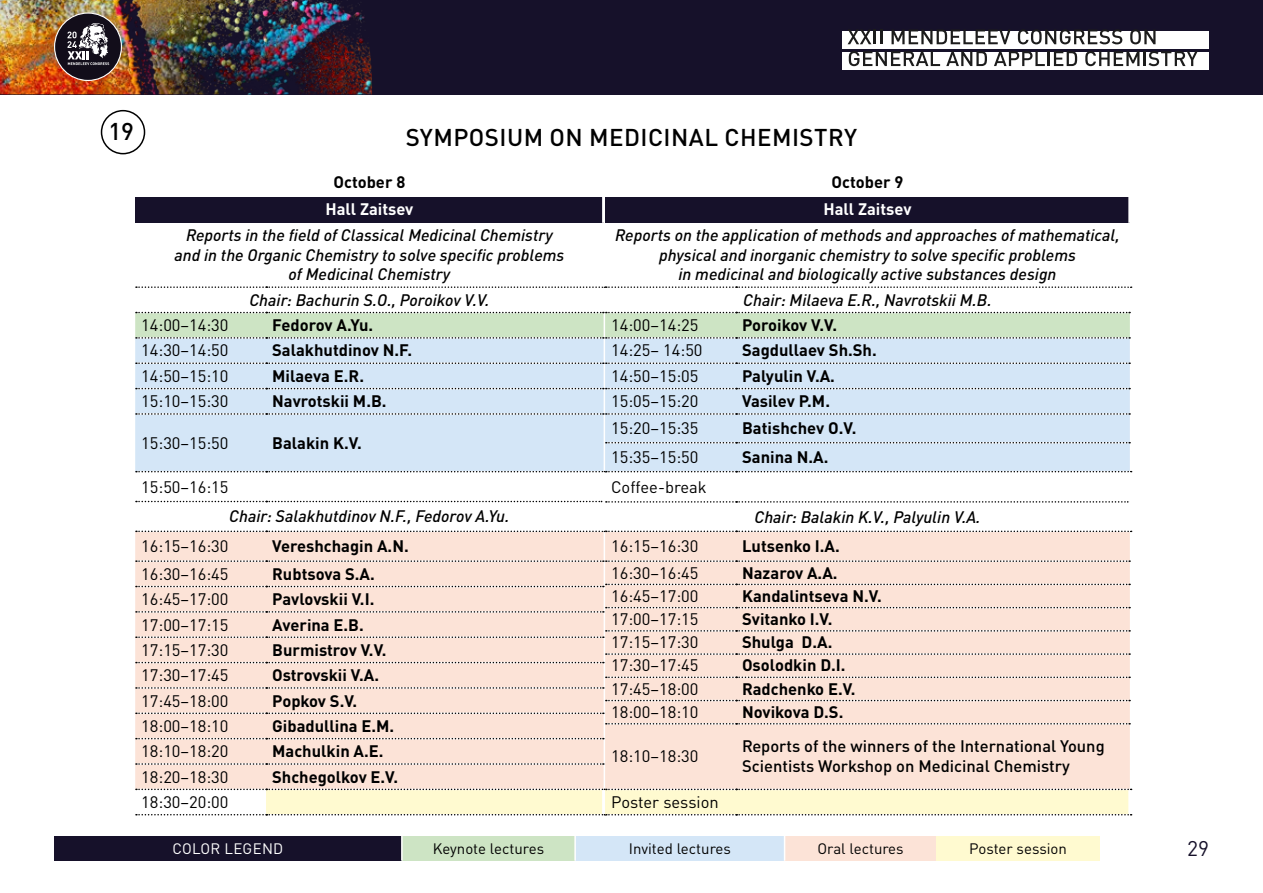
<style>
.page{position:relative;width:1263px;height:893px;background:#fff}
.page>*{position:absolute;margin:0;border:0;box-sizing:border-box;transform-origin:0 0}
.t1{font:500 24px "DIN Pro";letter-spacing:.02em;color:#000}
.t2{font:21px "DIN Pro";color:#16112a}
.t3{font:italic 500 16.5px/19.8px "DIN Pro";color:#000;text-align:center}
.t4{font:700 16.5px "DIN Pro";color:#000}
.t5{font:16.5px "DIN Pro";color:#000}
.t6{font:500 16.5px/19.8px "DIN Pro";color:#000}
.t7{font:700 16.5px "DIN Pro";color:#fff}
.t8{font:15px "DIN Pro";color:#000}
.t9{font:15px "DIN Pro";letter-spacing:.02em;color:#fff}
</style>
<div class="page">
<div style="left:0;top:0;width:1263px;height:94px;background:#16112a"></div>
<img style="left:0;top:0;width:372px;height:94px">
<div style="left:54px;top:836px;width:348px;height:25px;background:#16112a"></div>
<div style="left:402px;top:836px;width:173px;height:25px;background:#cde4c4"></div>
<div style="left:575px;top:836px;width:209px;height:25px;background:#d4e6f7"></div>
<div style="left:784px;top:836px;width:152px;height:25px;background:#fce3d7"></div>
<div style="left:936px;top:836px;width:163px;height:25px;background:#fffad0"></div>
<hr style="left:401px;top:836px;width:2px;height:25px;background:#fff">
<hr style="left:574px;top:836px;width:2px;height:25px;background:#fff">
<svg style="left:784px;top:836px;width:1px;height:25px"></svg>
<div style="left:842px;top:31px;width:367px;height:18px;background:#fff"></div>
<div style="left:842px;top:52px;width:367px;height:18px;background:#fff"></div>
<svg style="left:847px;top:29px;width:35px;height:15px"></svg>
<svg style="left:891px;top:30px;width:120px;height:14px"></svg>
<svg style="left:1018px;top:30px;width:104px;height:14px"></svg>
<svg style="left:1130px;top:30px;width:25px;height:14px"></svg>
<svg style="left:849px;top:51px;width:91px;height:15px"></svg>
<svg style="left:946px;top:51px;width:41px;height:15px"></svg>
<svg style="left:994px;top:51px;width:51px;height:15px"></svg>
<hr style="left:1047px;top:51px;width:3px;height:15px;background:#1c1c1c">
<svg style="left:1054px;top:51px;width:23px;height:15px"></svg>
<svg style="left:1085px;top:51px;width:54px;height:15px"></svg>
<hr style="left:1143px;top:51px;width:3px;height:15px;background:#1c1c1c">
<svg style="left:1148px;top:51px;width:50px;height:15px"></svg>
<div style="left:55px;top:13px;width:66px;height:67px;background:#120d1a;border-radius:50%"></div>
<div style="left:54px;top:12px;width:68px;height:69px;border:1px solid #fff;border-radius:50%"></div>
<svg style="left:67px;top:23px;width:42px;height:42px"></svg>
<div style="left:135px;top:197px;width:469px;height:25px;background:#16112a"></div>
<div style="left:135px;top:339px;width:469px;height:133px;background:#d4e6f7"></div>
<div style="left:135px;top:531px;width:469px;height:258px;background:#fce3d7"></div>
<div style="left:266px;top:789px;width:338px;height:26px;background:#fffad0"></div>
<svg style="left:136px;top:662px;width:468px;height:1px"></svg>
<svg style="left:136px;top:687px;width:468px;height:2px"></svg>
<svg style="left:136px;top:712px;width:468px;height:2px"></svg>
<svg style="left:136px;top:738px;width:468px;height:1px"></svg>
<svg style="left:136px;top:763px;width:468px;height:2px"></svg>
<hr style="left:602px;top:197px;width:3px;height:25px;background:#fff">
<hr style="left:602px;top:790px;width:3px;height:24px;background:#fff">
<div style="left:605px;top:197px;width:525px;height:25px;background:#16112a"></div>
<div style="left:605px;top:339px;width:525px;height:132px;background:#d4e6f7"></div>
<div style="left:605px;top:532px;width:525px;height:257px;background:#fce3d7"></div>
<div style="left:605px;top:789px;width:525px;height:26px;background:#fffad0"></div>
<svg style="left:136px;top:501px;width:992px;height:2px"></svg>
<svg style="left:136px;top:531px;width:995px;height:1px"></svg>
<svg style="left:136px;top:560px;width:994px;height:2px"></svg>
<svg style="left:136px;top:584px;width:994px;height:3px"></svg>
<svg style="left:136px;top:607px;width:994px;height:6px"></svg>
<svg style="left:136px;top:630px;width:994px;height:8px"></svg>
<svg style="left:606px;top:653px;width:524px;height:2px"></svg>
<svg style="left:606px;top:677px;width:524px;height:1px"></svg>
<svg style="left:606px;top:700px;width:524px;height:1px"></svg>
<svg style="left:606px;top:723px;width:524px;height:1px"></svg>
<svg style="left:136px;top:789px;width:995px;height:1px"></svg>
<svg style="left:136px;top:814px;width:995px;height:1px"></svg>
<svg style="left:136px;top:286px;width:995px;height:2px"></svg>
<svg style="left:135px;top:312px;width:995px;height:27px"></svg>
<svg style="left:136px;top:362px;width:994px;height:2px"></svg>
<svg style="left:136px;top:388px;width:994px;height:1px"></svg>
<svg style="left:136px;top:413px;width:994px;height:2px"></svg>
<svg style="left:606px;top:442px;width:524px;height:1px"></svg>
<svg style="left:136px;top:471px;width:995px;height:1px"></svg>
<hr style="left:1128px;top:197px;width:3px;height:25px;background:#fff">
<hr style="left:1128px;top:790px;width:3px;height:24px;background:#fff">
<div style="left:101px;top:110px;width:44px;height:44px;border:2px solid #000;border-radius:50%"></div>
<h1 class="t1" style="left:108px;top:112px;width:27px">19</h1>
<h1 class="t1" style="left:406px;top:118px;width:453px">SYMPOSIUM ON MEDICINAL CHEMISTRY</h1>
<p class="t4" style="left:333px;top:169px;width:73px">October 8</p>
<p class="t7" style="left:325px;top:196px;width:90px">Hall Zaitsev</p>
<p class="t3" style="left:174px;top:223px;width:391px">Reports in the field of Classical Medicinal Chemistry and in the Organic Chemistry to solve specific problems of Medicinal Chemistry</p>
<p class="t3" style="left:249px;top:288px;width:241px">Chair: Bachurin S.O., Poroikov V.V.</p>
<p class="t5" style="left:141px;top:312px;width:89px">14:00–14:30</p>
<p class="t4" style="left:272px;top:311px;width:103px">Fedorov A.Yu.</p>
<p class="t5" style="left:141px;top:338px;width:89px">14:30–14:50</p>
<p class="t4" style="left:272px;top:337px;width:141px">Salakhutdinov N.F.</p>
<p class="t5" style="left:141px;top:363px;width:89px">14:50–15:10</p>
<p class="t4" style="left:272px;top:362px;width:93px">Milaeva E.R.</p>
<p class="t5" style="left:141px;top:388px;width:89px">15:10–15:30</p>
<p class="t4" style="left:272px;top:387px;width:116px">Navrotskii M.B.</p>
<p class="t5" style="left:141px;top:430px;width:89px">15:30–15:50</p>
<p class="t4" style="left:272px;top:429px;width:91px">Balakin K.V.</p>
<p class="t5" style="left:141px;top:474px;width:89px">15:50–16:15</p>
<p class="t3" style="left:229px;top:505px;width:282px">Chair: Salakhutdinov N.F., Fedorov A.Yu.</p>
<p class="t5" style="left:141px;top:533px;width:89px">16:15–16:30</p>
<p class="t4" style="left:272px;top:532px;width:138px">Vereshchagin A.N.</p>
<p class="t5" style="left:141px;top:561px;width:89px">16:30–16:45</p>
<p class="t4" style="left:272px;top:560px;width:104px">Rubtsova S.A.</p>
<p class="t5" style="left:141px;top:586px;width:89px">16:45–17:00</p>
<p class="t4" style="left:272px;top:585px;width:104px">Pavlovskii V.I.</p>
<p class="t5" style="left:141px;top:612px;width:89px">17:00–17:15</p>
<p class="t4" style="left:272px;top:611px;width:93px">Averina E.B.</p>
<p class="t5" style="left:141px;top:637px;width:89px">17:15–17:30</p>
<p class="t4" style="left:272px;top:636px;width:116px">Burmistrov V.V.</p>
<p class="t5" style="left:141px;top:662px;width:89px">17:30–17:45</p>
<p class="t4" style="left:272px;top:661px;width:108px">Ostrovskii V.A.</p>
<p class="t5" style="left:141px;top:688px;width:89px">17:45–18:00</p>
<p class="t4" style="left:272px;top:687px;width:87px">Popkov S.V.</p>
<p class="t5" style="left:141px;top:713px;width:89px">18:00–18:10</p>
<p class="t4" style="left:272px;top:712px;width:124px">Gibadullina E.M.</p>
<p class="t5" style="left:141px;top:738px;width:89px">18:10–18:20</p>
<p class="t4" style="left:272px;top:738px;width:113px">Machulkin A.E.</p>
<p class="t5" style="left:141px;top:764px;width:89px">18:20–18:30</p>
<p class="t4" style="left:272px;top:763px;width:128px">Shchegolkov E.V.</p>
<p class="t5" style="left:141px;top:789px;width:89px">18:30–20:00</p>
<p class="t4" style="left:831px;top:169px;width:73px">October 9</p>
<p class="t7" style="left:823px;top:196px;width:90px">Hall Zaitsev</p>
<p class="t3" style="left:615px;top:223px;width:506px">Reports on the application of methods and approaches of mathematical, physical and inorganic chemistry to solve specific problems<br>in medicinal and biologically active substances design</p>
<p class="t3" style="left:743px;top:288px;width:250px">Chair: Milaeva E.R., Navrotskii M.B.</p>
<p class="t5" style="left:611px;top:312px;width:89px">14:00–14:25</p>
<p class="t4" style="left:742px;top:311px;width:96px">Poroikov V.V.</p>
<p class="t5" style="left:611px;top:338px;width:93px">14:25– 14:50</p>
<p class="t4" style="left:742px;top:337px;width:136px">Sagdullaev Sh.Sh.</p>
<p class="t5" style="left:611px;top:363px;width:89px">14:50–15:05</p>
<p class="t4" style="left:742px;top:362px;width:94px">Palyulin V.A.</p>
<p class="t5" style="left:611px;top:388px;width:89px">15:05–15:20</p>
<p class="t4" style="left:742px;top:387px;width:89px">Vasilev P.M.</p>
<p class="t5" style="left:611px;top:415px;width:89px">15:20–15:35</p>
<p class="t4" style="left:742px;top:415px;width:116px">Batishchev O.V.</p>
<p class="t5" style="left:611px;top:444px;width:89px">15:35–15:50</p>
<p class="t4" style="left:742px;top:443px;width:88px">Sanina N.A.</p>
<p class="t5" style="left:611px;top:474px;width:97px">Сoffee-break</p>
<p class="t3" style="left:754px;top:505px;width:228px">Chair: Balakin K.V., Palyulin V.A.</p>
<p class="t5" style="left:611px;top:533px;width:89px">16:15–16:30</p>
<p class="t4" style="left:742px;top:532px;width:99px">Lutsenko I.A.</p>
<p class="t5" style="left:611px;top:560px;width:89px">16:30–16:45</p>
<p class="t4" style="left:742px;top:559px;width:97px">Nazarov A.A.</p>
<p class="t5" style="left:611px;top:583px;width:89px">16:45–17:00</p>
<p class="t4" style="left:742px;top:582px;width:141px">Kandalintseva N.V.</p>
<p class="t5" style="left:611px;top:606px;width:89px">17:00–17:15</p>
<p class="t4" style="left:742px;top:605px;width:92px">Svitanko I.V.</p>
<p class="t5" style="left:611px;top:629px;width:89px">17:15–17:30</p>
<p class="t4" style="left:742px;top:628px;width:92px">Shulga D.A.</p>
<p class="t5" style="left:611px;top:652px;width:89px">17:30–17:45</p>
<p class="t4" style="left:742px;top:652px;width:105px">Osolodkin D.I.</p>
<p class="t5" style="left:611px;top:676px;width:89px">17:45–18:00</p>
<p class="t4" style="left:742px;top:675px;width:115px">Radchenko E.V.</p>
<p class="t5" style="left:611px;top:699px;width:89px">18:00–18:10</p>
<p class="t4" style="left:742px;top:698px;width:103px">Novikova D.S.</p>
<p class="t5" style="left:611px;top:743px;width:89px">18:10–18:30</p>
<p class="t6" style="left:742px;top:735px;width:364px">Reports of the winners of the International Young<br>Scientists Workshop on Medicinal Chemistry</p>
<p class="t5" style="left:611px;top:789px;width:109px">Poster session</p>
<p class="t9" style="left:172px;top:836px;width:112px">COLOR LEGEND</p>
<p class="t8" style="left:433px;top:836px;width:113px">Keynote lectures</p>
<p class="t8" style="left:629px;top:836px;width:104px">Invited lectures</p>
<p class="t8" style="left:817px;top:836px;width:88px">Oral lectures</p>
<p class="t8" style="left:969px;top:836px;width:99px">Poster session</p>
<p class="t2" style="left:1187px;top:832px;width:23px">29</p>
</div>
